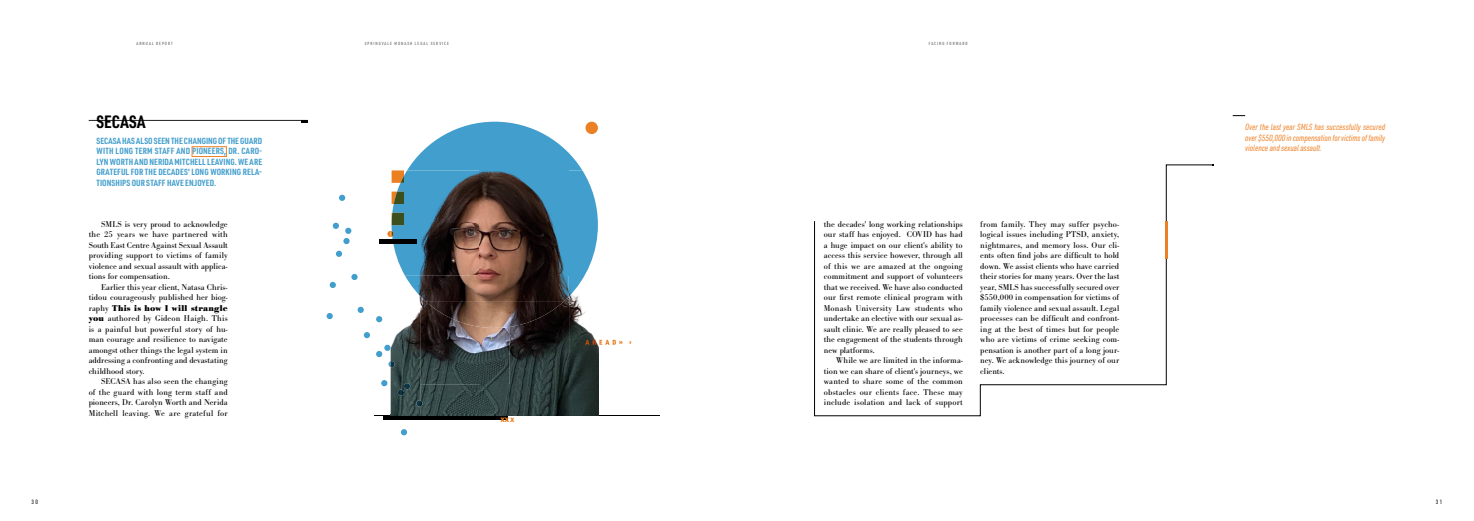
<style>
.page{position:relative;width:1474px;height:521px;background:#fff}
.page>*{position:absolute;margin:0;border:0;box-sizing:border-box;transform-origin:0 0}
.t1{font:700 17.5px "URWDIN Cond";letter-spacing:.02em;color:#000}
.t2{font:8.75px/10.5px "Bodoni URW";letter-spacing:.01em;color:#000;text-align:justify}
.t3{font:700 8.75px/10.5px "URWDIN Cond";letter-spacing:.01em;color:#429ecd;text-align:justify}
.t4{font:italic 8.75px/10.5px "URWDIN Cond";letter-spacing:-.005em;color:#ef8227;text-align:justify}
.t5{font:700 8.75px "URWDIN";color:#eb8024}
.t6{font:900 8.75px "URWDIN Cond";color:#eb8024}
.t7{font:500 6.12px "URWDIN Cond";color:#231f20}
.t8{font:500 4.38px "URWDIN Cond";letter-spacing:.235em;color:#626568}
.s1{font-weight:700}
</style>
<div class="page">
<hr style="left:89px;top:120px;width:219px;height:1px;background:#231f20">
<div style="left:192px;top:146px;width:35px;height:11px;border:1px solid #ef8227"></div>
<hr style="left:374px;top:415px;width:285px;height:1px;background:#000">
<div style="left:383px;top:415px;width:124px;height:5px;background:#000"></div>
<div style="left:585px;top:122px;width:13px;height:12px;background:#eb8024;border-radius:50%"></div>
<img style="left:390px;top:230px;width:30px;height:185px">
<img style="left:569px;top:297px;width:30px;height:118px">
<img style="left:420px;top:302px;width:60px;height:113px">
<img style="left:509px;top:297px;width:60px;height:118px">
<img style="left:480px;top:328px;width:29px;height:87px">
<img style="left:391px;top:183px;width:177px;height:93px">
<img style="left:568px;top:170px;width:30px;height:127px">
<img style="left:405px;top:275px;width:163px;height:27px">
<img style="left:426px;top:302px;width:137px;height:26px">
<img style="left:390px;top:415px;width:209px;height:1px">
<svg style="left:387px;top:231px;width:6px;height:6px"></svg>
<svg style="left:391px;top:122px;width:191px;height:61px"></svg>
<svg style="left:391px;top:192px;width:13px;height:12px"></svg>
<svg style="left:391px;top:213px;width:13px;height:12px"></svg>
<svg style="left:585px;top:340px;width:31px;height:5px"></svg>
<hr style="left:379px;top:239px;width:37px;height:4px;background:#000">
<svg style="left:339px;top:195px;width:6px;height:6px"></svg>
<svg style="left:333px;top:223px;width:18px;height:21px"></svg>
<svg style="left:336px;top:251px;width:6px;height:6px"></svg>
<svg style="left:351px;top:274px;width:6px;height:6px"></svg>
<div style="left:326px;top:313px;width:7px;height:6px;background:#429ecc;border-radius:50%"></div>
<div style="left:357px;top:307px;width:7px;height:6px;background:#429ecc;border-radius:50%"></div>
<svg style="left:376px;top:316px;width:6px;height:6px"></svg>
<svg style="left:364px;top:332px;width:6px;height:6px"></svg>
<svg style="left:376px;top:345px;width:19px;height:22px"></svg>
<svg style="left:381px;top:380px;width:6px;height:6px"></svg>
<svg style="left:398px;top:383px;width:12px;height:13px"></svg>
<svg style="left:416px;top:400px;width:6px;height:7px"></svg>
<svg style="left:401px;top:429px;width:6px;height:6px"></svg>
<svg style="left:330px;top:282px;width:6px;height:6px"></svg>
<svg style="left:814px;top:164px;width:398px;height:252px"></svg>
<hr style="left:1165px;top:221px;width:2px;height:37px;background:#eb8024">
<svg style="left:1232px;top:115px;width:13px;height:1px"></svg>
<p class="t8" style="left:136px;top:40px;width:38px">ANNUAL REPORT</p>
<p class="t8" style="left:365px;top:40px;width:86px">SPRINGVALE MONASH LEGAL SERVICE</p>
<p class="t8" style="left:928px;top:40px;width:40px">FACING FORWARD</p>
<p class="t1" style="left:96px;top:110px;width:50px">SECASA</p>
<p class="t3" style="left:96px;top:135px;width:167px">SECASA HAS ALSO SEEN THE CHANGING OF THE GUARD WITH LONG TERM STAFF AND PIONEERS, DR. CARO-LYN WORTH AND NERIDA MITCHELL LEAVING. WE ARE GRATEFUL FOR THE DECADES' LONG WORKING RELA-TIONSHIPS OUR STAFF HAVE ENJOYED.</p>
<p class="t2" style="left:89px;top:219px;width:140px;text-indent:12px">SMLS is very proud to acknowledge the 25 years we have partnered with South East Centre Against Sexual Assault providing support to victims of family violence and sexual assault with applica&shy;tions for compensation.</p>
<p class="t2" style="left:89px;top:282px;width:140px;text-indent:12px">Earlier this year client, Natasa Chris&shy;tidou courageously published her biog&shy;raphy <span class="s1">This is how I will strangle you</span> authored by Gideon Haigh. This is a painful but powerful story of hu&shy;man courage and resilience to navigate amongst other things the legal system in addressing a confronting and devastating childhood story.</p>
<p class="t2" style="left:89px;top:376px;width:140px;text-indent:12px">SECASA has also seen the changing of the guard with long term staff and pioneers, Dr. Carolyn Worth and Nerida Mitchell leaving. We are grateful for</p>
<p class="t5" style="left:500px;top:413px;width:16px">xxx</p>
<p class="t6" style="left:619px;top:336px;width:5px">»</p>
<p class="t6" style="left:629px;top:336px;width:4px">›</p>
<p class="t2" style="left:823px;top:219px;width:140px">the decades' long working relationships our staff has enjoyed. COVID has had a huge impact on our client's ability to access this service however, through all of this we are amazed at the ongoing commitment and support of volunteers that we received. We have also conducted our first remote clinical program with Monash University Law students who undertake an elective with our sexual as&shy;sault clinic. We are really pleased to see the engagement of the students through new platforms.</p>
<p class="t2" style="left:823px;top:355px;width:140px;text-indent:12px">While we are limited in the informa&shy;tion we can share of client's journeys, we wanted to share some of the common obstacles our clients face. These may include isolation and lack of support</p>
<p class="t2" style="left:980px;top:219px;width:140px">from family. They may suffer psycho&shy;logical issues including PTSD, anxiety, nightmares, and memory loss. Our cli&shy;ents often find jobs are difficult to hold down. We assist clients who have carried their stories for many years. Over the last year, SMLS has successfully secured over $550,000 in compensation for victims of family violence and sexual assault. Legal processes can be difficult and confront&shy;ing at the best of times but for people who are victims of crime seeking com&shy;pensation is another part of a long jour&shy;ney. We acknowledge this journey of our clients.</p>
<p class="t4" style="left:1245px;top:122px;width:141px">Over the last year SMLS has successfully secured over $550,000 in compensation for victims of family violence and sexual assault.</p>
<p class="t7" style="left:32px;top:498px;width:8px">30</p>
<p class="t7" style="left:1435px;top:498px;width:8px">31</p>
</div>
